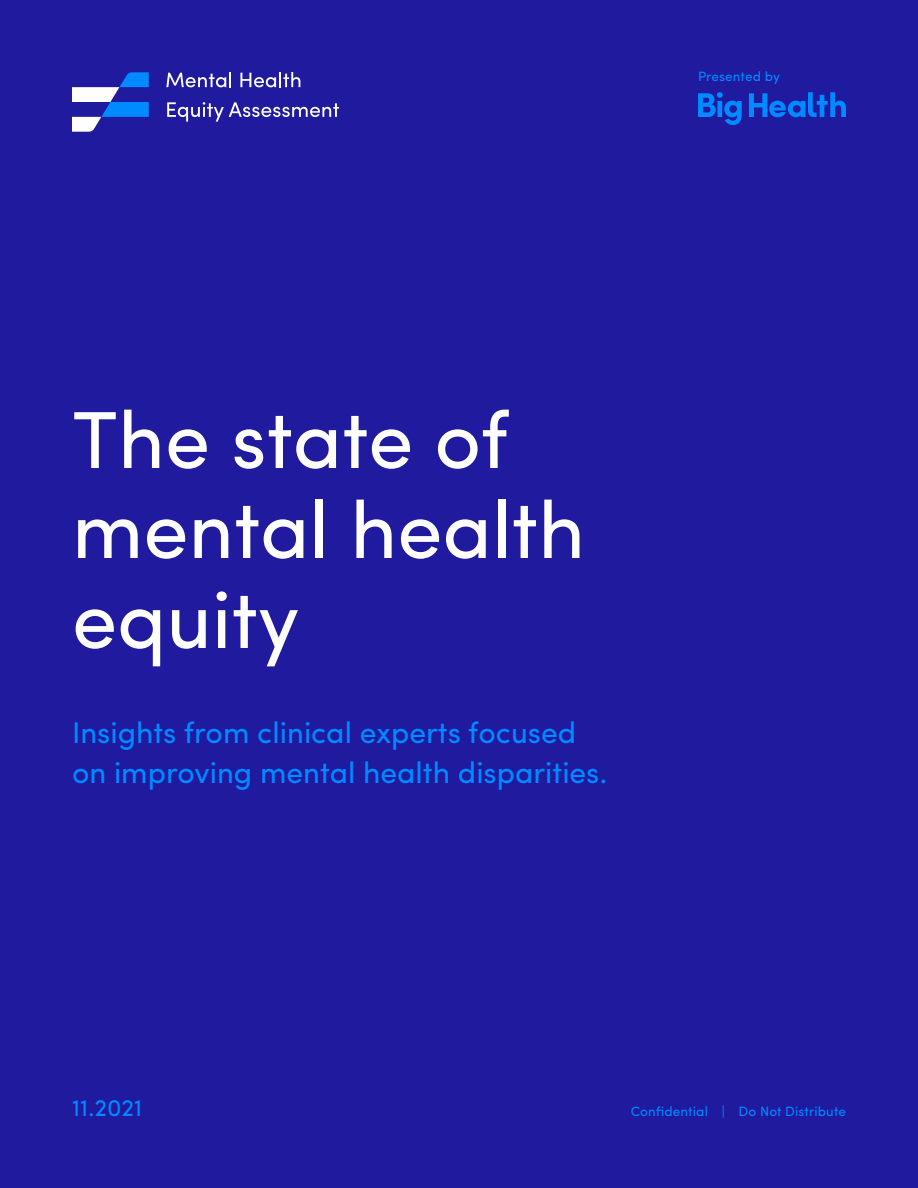
<style>
.page{position:relative;width:918px;height:1188px;background:#1f1a9e}
.page>*{position:absolute;margin:0;border:0;box-sizing:border-box;transform-origin:0 0}
.t1{font:81px/90px "Sofia Pro";color:#fff}
.t2{font:30px/40.5px "Sofia Pro";color:#008aff}
.t3{font:24px "Sofia Pro";color:#008aff}
.t4{font:13.5px "Sofia Pro";letter-spacing:.01em;color:#008aff}
</style>
<div class="page">
<svg style="left:698px;top:92px;width:44px;height:33px"></svg>
<svg style="left:749px;top:92px;width:97px;height:25px"></svg>
<svg style="left:72px;top:72px;width:77px;height:60px"></svg>
<svg style="left:166px;top:72px;width:65px;height:15px"></svg>
<svg style="left:240px;top:72px;width:60px;height:15px"></svg>
<svg style="left:167px;top:102px;width:172px;height:20px"></svg>
<p class="t4" style="left:698px;top:66px;width:83px">Presented by</p>
<h1 class="t1" style="left:72px;top:389px;width:515px">The state of mental health equity</h1>
<p class="t2" style="left:72px;top:710px;width:537px">Insights from clinical experts focused on improving mental health disparities.</p>
<p class="t3" style="left:72px;top:1090px;width:72px">11.2021</p>
<p class="t4" style="left:631px;top:1101px;width:217px">Confidential | Do Not Distribute</p>
</div>
